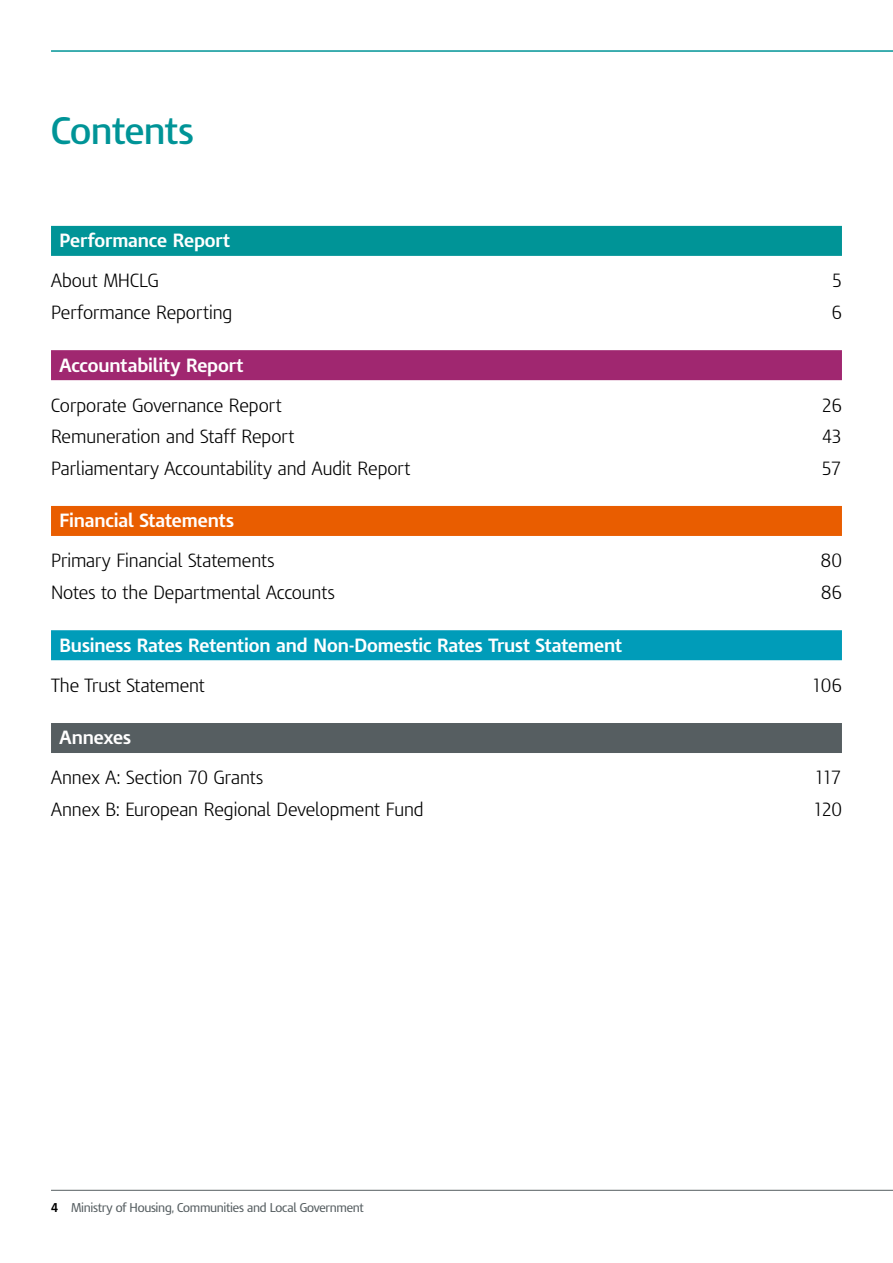
<style>
.page{position:relative;width:893px;height:1263px;background:#fff}
.page>*{position:absolute;margin:0;border:0;box-sizing:border-box;transform-origin:0 0}
.t1{font:600 36px "HMRC Modena";letter-spacing:-.02em;color:#009497}
.t2{font:300 18px "HMRC Modena";letter-spacing:-.005em;color:#000}
.t3{font:700 18px "HMRC Modena";letter-spacing:-.005em;color:#fff}
.t4{font:12px "HMRC Modena";letter-spacing:-.025em;color:#565e61}
.s1{font-weight:700;color:#000}
</style>
<div class="page">
<hr style="left:51px;top:1190px;width:842px;height:1px;background:#565e61">
<hr style="left:51px;top:50px;width:842px;height:2px;background:#009497">
<div style="left:51px;top:226px;width:791px;height:30px;background:#009497"></div>
<div style="left:51px;top:350px;width:791px;height:30px;background:#a02770"></div>
<div style="left:51px;top:506px;width:791px;height:30px;background:#e95d00"></div>
<div style="left:51px;top:630px;width:791px;height:30px;background:#009cb9"></div>
<div style="left:51px;top:723px;width:791px;height:30px;background:#565e61"></div>
<h1 class="t1" style="left:51px;top:109px;width:144px">Contents</h1>
<p class="t3" style="left:60px;top:230px;width:172px">Performance Report</p>
<p class="t2" style="left:51px;top:270px;width:109px">About MHCLG</p>
<p class="t2" style="left:831px;top:270px;width:12px">5</p>
<p class="t2" style="left:51px;top:301px;width:183px">Performance Reporting</p>
<p class="t2" style="left:831px;top:301px;width:12px">6</p>
<p class="t3" style="left:60px;top:354px;width:185px">Accountability Report</p>
<p class="t2" style="left:51px;top:394px;width:232px">Corporate Governance Report</p>
<p class="t2" style="left:821px;top:394px;width:22px">26</p>
<p class="t2" style="left:51px;top:426px;width:245px">Remuneration and Staff Report</p>
<p class="t2" style="left:822px;top:426px;width:21px">43</p>
<p class="t2" style="left:51px;top:457px;width:361px">Parliamentary Accountability and Audit Report</p>
<p class="t2" style="left:821px;top:457px;width:22px">57</p>
<p class="t3" style="left:60px;top:510px;width:176px">Financial Statements</p>
<p class="t2" style="left:51px;top:550px;width:225px">Primary Financial Statements</p>
<p class="t2" style="left:821px;top:550px;width:23px">80</p>
<p class="t2" style="left:51px;top:581px;width:285px">Notes to the Departmental Accounts</p>
<p class="t2" style="left:821px;top:581px;width:22px">86</p>
<p class="t3" style="left:60px;top:634px;width:564px">Business Rates Retention and Non-Domestic Rates Trust Statement</p>
<p class="t2" style="left:51px;top:674px;width:155px">The Trust Statement</p>
<p class="t2" style="left:812px;top:674px;width:32px">106</p>
<p class="t3" style="left:60px;top:727px;width:73px">Annexes</p>
<p class="t2" style="left:51px;top:767px;width:214px">Annex A: Section 70 Grants</p>
<p class="t2" style="left:815px;top:767px;width:29px">117</p>
<p class="t2" style="left:51px;top:798px;width:374px">Annex B: European Regional Development Fund</p>
<p class="t2" style="left:813px;top:798px;width:30px">120</p>
<p class="t4" style="left:51px;top:1200px;width:314px"><span class="s1">4</span> Ministry of Housing, Communities and Local Government</p>
</div>
